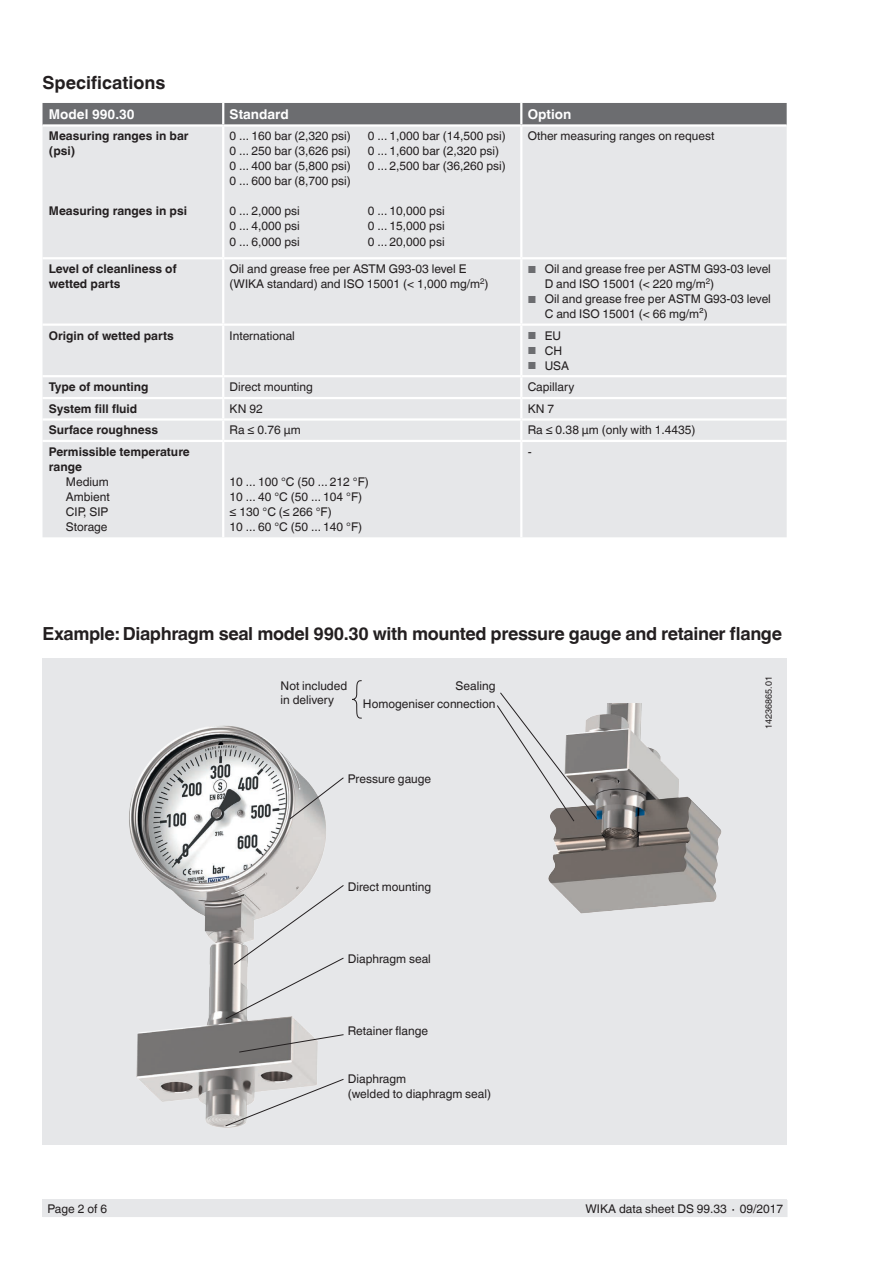
<style>
.page{position:relative;width:893px;height:1263px;background:#fff}
.page>*{position:absolute;margin:0;border:0;box-sizing:border-box;transform-origin:0 0}
.t1{font:700 18px "Helvetica World";letter-spacing:-.02em;color:#231f20}
.t2{font:700 18px "Helvetica World";color:#231f20}
.t3{font:700 13.5px "Helvetica World";color:#fff}
.t4{font:12px/15px "Helvetica World";color:#231f20}
.t5{font:700 12px/15px "Helvetica World";color:#231f20}
.t6{font:9px "Helvetica World";color:#231f20}
.s1{font-size:10.2px;color:#6c6d70}
</style>
<div class="page">
<div style="left:43px;top:1199px;width:744px;height:18px;background:#e6e7e9"></div>
<div style="left:43px;top:658px;width:744px;height:487px;background:#e6e7e9"></div>
<img style="left:129px;top:725px;width:197px;height:403px">
<svg style="left:352px;top:680px;width:10px;height:39px"></svg>
<svg style="left:289px;top:777px;width:55px;height:42px"></svg>
<svg style="left:225px;top:885px;width:119px;height:134px"></svg>
<svg style="left:239px;top:1034px;width:105px;height:18px"></svg>
<svg style="left:225px;top:1079px;width:119px;height:47px"></svg>
<img style="left:548px;top:703px;width:174px;height:211px">
<div style="left:43px;top:103px;width:744px;height:21px;background:#6c6d70"></div>
<div style="left:43px;top:127px;width:744px;height:410px;background:#e6e7e9"></div>
<hr style="left:520px;top:103px;width:2px;height:21px;background:#fff">
<hr style="left:521px;top:440px;width:266px;height:2px;background:#fff">
<hr style="left:223px;top:440px;width:298px;height:2px;background:#fff">
<hr style="left:222px;top:442px;width:2px;height:95px;background:#fff">
<hr style="left:43px;top:440px;width:180px;height:2px;background:#fff">
<hr style="left:520px;top:127px;width:2px;height:130px;background:#fff">
<hr style="left:520px;top:259px;width:2px;height:64px;background:#fff">
<hr style="left:520px;top:326px;width:2px;height:49px;background:#fff">
<hr style="left:520px;top:377px;width:2px;height:20px;background:#fff">
<svg style="left:520px;top:399px;width:2px;height:41px"></svg>
<hr style="left:222px;top:103px;width:2px;height:21px;background:#fff">
<hr style="left:222px;top:259px;width:2px;height:64px;background:#fff">
<hr style="left:222px;top:326px;width:2px;height:49px;background:#fff">
<hr style="left:222px;top:377px;width:2px;height:20px;background:#fff">
<svg style="left:222px;top:399px;width:2px;height:41px"></svg>
<hr style="left:520px;top:442px;width:2px;height:95px;background:#fff">
<hr style="left:43px;top:257px;width:180px;height:2px;background:#fff">
<hr style="left:43px;top:323px;width:180px;height:3px;background:#fff">
<hr style="left:223px;top:323px;width:298px;height:3px;background:#fff">
<hr style="left:521px;top:323px;width:266px;height:3px;background:#fff">
<hr style="left:43px;top:375px;width:180px;height:2px;background:#fff">
<hr style="left:223px;top:375px;width:298px;height:2px;background:#fff">
<hr style="left:521px;top:375px;width:266px;height:2px;background:#fff">
<hr style="left:43px;top:397px;width:180px;height:2px;background:#fff">
<hr style="left:223px;top:397px;width:298px;height:2px;background:#fff">
<hr style="left:521px;top:397px;width:266px;height:2px;background:#fff">
<hr style="left:43px;top:418px;width:180px;height:3px;background:#fff">
<hr style="left:223px;top:418px;width:298px;height:3px;background:#fff">
<hr style="left:521px;top:418px;width:266px;height:3px;background:#fff">
<hr style="left:222px;top:127px;width:2px;height:130px;background:#fff">
<hr style="left:223px;top:257px;width:298px;height:2px;background:#fff">
<hr style="left:521px;top:257px;width:266px;height:2px;background:#fff">
<svg style="left:497px;top:692px;width:100px;height:130px"></svg>
<h1 class="t2" style="left:43px;top:73px;width:124px">Specifications</h1>
<p class="t3" style="left:49px;top:106px;width:87px">Model 990.30</p>
<p class="t3" style="left:230px;top:106px;width:61px">Standard</p>
<p class="t3" style="left:528px;top:106px;width:45px">Option</p>
<p class="t5" style="left:49px;top:129px;width:141px">Measuring ranges in bar (psi)</p>
<p class="t4" style="left:230px;top:129px;width:123px">0 ... 160 bar (2,320 psi)</p>
<p class="t4" style="left:368px;top:129px;width:140px">0 ... 1,000 bar (14,500 psi)</p>
<p class="t4" style="left:230px;top:144px;width:123px">0 ... 250 bar (3,626 psi)</p>
<p class="t4" style="left:368px;top:144px;width:133px">0 ... 1,600 bar (2,320 psi)</p>
<p class="t4" style="left:230px;top:159px;width:123px">0 ... 400 bar (5,800 psi)</p>
<p class="t4" style="left:368px;top:159px;width:140px">0 ... 2,500 bar (36,260 psi)</p>
<p class="t4" style="left:230px;top:174px;width:123px">0 ... 600 bar (8,700 psi)</p>
<p class="t4" style="left:230px;top:204px;width:72px">0 ... 2,000 psi</p>
<p class="t4" style="left:368px;top:204px;width:78px">0 ... 10,000 psi</p>
<p class="t4" style="left:230px;top:219px;width:72px">0 ... 4,000 psi</p>
<p class="t4" style="left:368px;top:219px;width:78px">0 ... 15,000 psi</p>
<p class="t4" style="left:230px;top:234px;width:72px">0 ... 6,000 psi</p>
<p class="t4" style="left:368px;top:234px;width:78px">0 ... 20,000 psi</p>
<p class="t4" style="left:528px;top:129px;width:188px">Other measuring ranges on request</p>
<p class="t5" style="left:49px;top:204px;width:140px">Measuring ranges in psi</p>
<p class="t5" style="left:49px;top:262px;width:129px">Level of cleanliness of wetted parts</p>
<p class="t4" style="left:230px;top:262px;width:260px">Oil and grease free per ASTM G93-03 level E (WIKA standard) and ISO 15001 (&lt; 1,000 mg/m<sup>2</sup>)</p>
<p class="t4" style="left:545px;top:262px;width:228px;text-indent:-17px"><span class="s1">■</span> Oil and grease free per ASTM G93-03 level<br>D and ISO 15001 (&lt; 220 mg/m<sup>2</sup>)</p>
<p class="t4" style="left:545px;top:292px;width:228px;text-indent:-17px"><span class="s1">■</span> Oil and grease free per ASTM G93-03 level<br>C and ISO 15001 (&lt; 66 mg/m²)</p>
<p class="t5" style="left:49px;top:328px;width:126px">Origin of wetted parts</p>
<p class="t4" style="left:230px;top:328px;width:67px">International</p>
<p class="t4" style="left:528px;top:328px;width:35px"><span class="s1">■</span> EU</p>
<p class="t4" style="left:528px;top:343px;width:36px"><span class="s1">■</span> CH</p>
<p class="t4" style="left:528px;top:358px;width:43px"><span class="s1">■</span> USA</p>
<p class="t5" style="left:49px;top:379px;width:101px">Type of mounting</p>
<p class="t4" style="left:230px;top:379px;width:85px">Direct mounting</p>
<p class="t4" style="left:528px;top:379px;width:48px">Capillary</p>
<p class="t5" style="left:49px;top:401px;width:90px">System fill fluid</p>
<p class="t4" style="left:230px;top:401px;width:35px">KN 92</p>
<p class="t4" style="left:528px;top:401px;width:28px">KN 7</p>
<p class="t5" style="left:49px;top:423px;width:111px">Surface roughness</p>
<p class="t4" style="left:230px;top:423px;width:73px">Ra ≤ 0.76 µm</p>
<p class="t4" style="left:528px;top:423px;width:169px">Ra ≤ 0.38 µm (only with 1.4435)</p>
<p class="t5" style="left:49px;top:444px;width:142px">Permissible temperature range</p>
<p class="t4" style="left:66px;top:474px;width:45px">Medium<br>Ambient<br>CIP, SIP<br>Storage</p>
<p class="t4" style="left:230px;top:474px;width:141px">10 ... 100 °C (50 ... 212 °F)<br>10 ... 40 °C (50 ... 104 °F) ≤ 130 °C (≤ 266 °F)<br>10 ... 60 °C (50 ... 140 °F)</p>
<p class="t4" style="left:528px;top:444px;width:5px">-</p>
<h1 class="t1" style="left:43px;top:623px;width:741px">Example: Diaphragm seal model 990.30 with mounted pressure gauge and retainer flange</h1>
<p class="t4" style="left:281px;top:679px;width:68px;line-height:13.5px">Not included in delivery</p>
<p class="t6" style="left:763px;top:729px;width:54px;rotate:-90deg">14236865.01</p>
<p class="t4" style="left:363px;top:677px;width:134px;line-height:18px;text-align:right">Sealing<br>Homogeniser connection</p>
<p class="t4" style="left:348px;top:771px;width:85px">Pressure gauge</p>
<p class="t4" style="left:348px;top:879px;width:85px">Direct mounting</p>
<p class="t4" style="left:348px;top:951px;width:85px">Diaphragm seal</p>
<p class="t4" style="left:348px;top:1023px;width:82px">Retainer flange</p>
<p class="t4" style="left:348px;top:1071px;width:145px">Diaphragm<br>(welded to diaphragm seal)</p>
<p class="t4" style="left:48px;top:1201px;width:61px">Page 2 of 6</p>
<p class="t4" style="left:585px;top:1201px;width:199px">WIKA data sheet DS 99.33 ∙ 09/2017</p>
</div>
